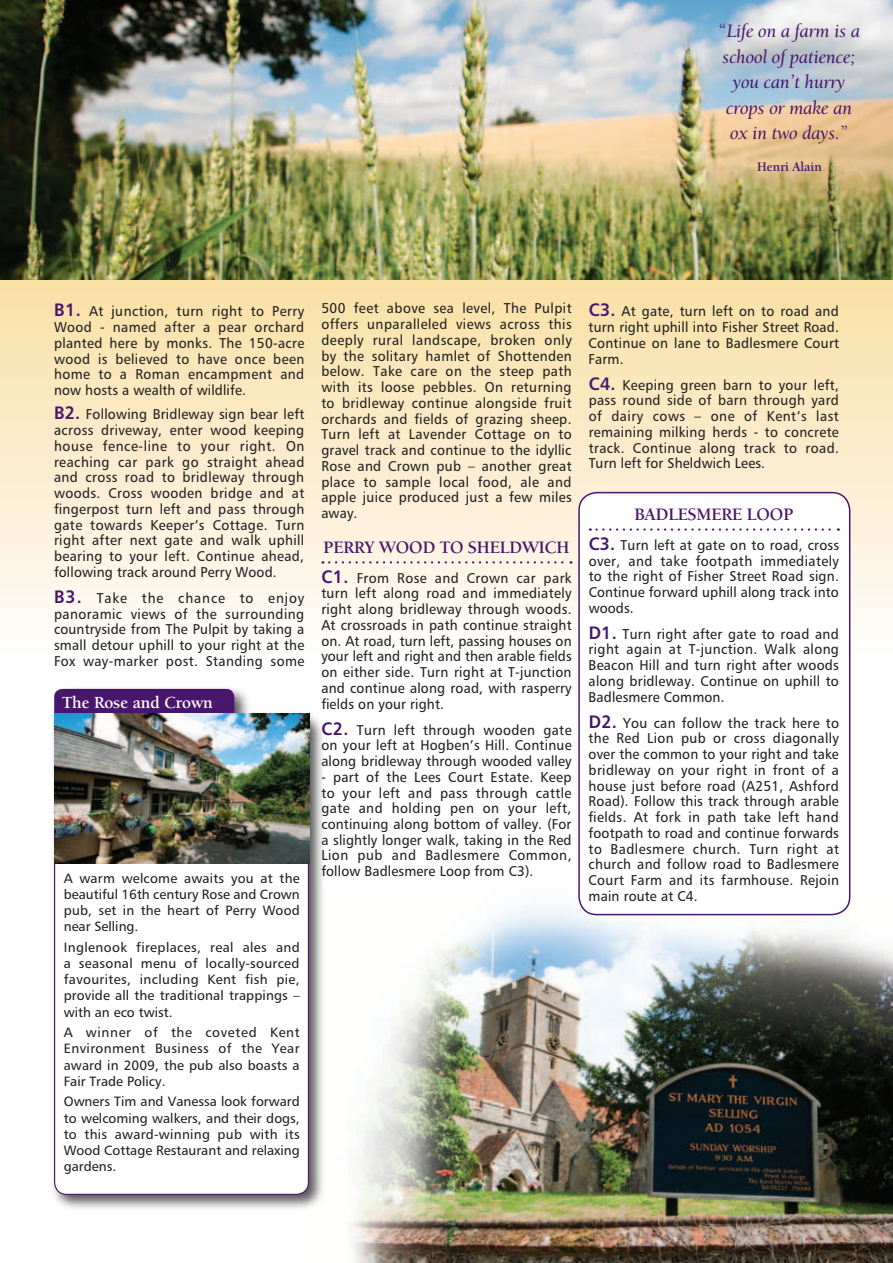
<style>
.page{position:relative;width:893px;height:1263px;background:#fff}
.page>*{position:absolute;margin:0;border:0;box-sizing:border-box;transform-origin:0 0}
.t1{font:19.5px/25.5px "Berkeley Oldstyle IT Cby BT Med Ital";color:#48166d;text-align:center}
.t2{font:700 18px "Berkeley Oldstyle IT Cby BT";color:#48166d}
.t3{font:700 17.4px "Berkeley Oldstyle IT Cby BT";color:#fff}
.t4{font:14.25px/15.8px "Humanist 777 BT Roman B";letter-spacing:.015em;color:#231f20;text-align:justify;scale:.95 1}
.t5{font:13.5px/16.2px "Humanist 777 BT Roman B";letter-spacing:.005em;color:#231f20;text-align:justify}
.t6{font:700 13.5px "Berkeley Oldstyle IT Cby BT";color:#48166d}
.s1{font-family:"Berkeley Oldstyle IT Cby BT"}
.s2{font-family:"Humanist 777 BT Bold B";font-size:18px;color:#48166d}
</style>
<div class="page">
<img style="left:349px;top:889px;width:544px;height:374px">
<div style="left:0;top:269px;width:893px;height:577px;background:linear-gradient(to bottom,#f9e1ac,#fff)"></div>
<img style="left:0;top:0;width:893px;height:280px">
<div style="left:50px;top:685px;width:201px;height:59px;background:#231f20;opacity:.75"></div>
<div style="left:54px;top:689px;width:180px;height:39px;background:#48166d;border-radius:8px"></div>
<div style="left:50px;top:710px;width:276px;height:501px;background:#231f20;opacity:.75"></div>
<div style="left:55px;top:714px;width:253px;height:480px;background:#fff;border-radius:12px"></div>
<img style="left:54px;top:713px;width:255px;height:150px">
<div style="left:579px;top:493px;width:271px;height:421px;background:#fff;border-radius:18px"></div>
<div style="left:578px;top:492px;width:272px;height:423px;border:2px solid #48166d;border-radius:18px"></div>
<svg style="left:329px;top:561px;width:242px;height:2px"></svg>
<svg style="left:590px;top:528px;width:249px;height:3px"></svg>
<h1 class="t1" style="left:719px;top:18px;width:143px"><span class="s1">“</span>Life on a farm is a school of patience; you can’t hurry crops or make an ox in two days.<span class="s1">”</span></h1>
<p class="t6" style="left:757px;top:158px;width:66px">Henri Alain</p>
<p class="t4" style="left:54px;top:303px;width:265px"><span class="s2">B1.</span> At junction, turn right to Perry Wood - named after a pear orchard planted here by monks. The 150-acre wood is believed to have once been home to a Roman encampment and now hosts a wealth of wildlife.</p>
<p class="t4" style="left:54px;top:406px;width:265px"><span class="s2">B2.</span> Following Bridleway sign bear left across driveway, enter wood keeping house fence-line to your right. On reaching car park go straight ahead and cross road to bridleway through woods. Cross wooden bridge and at fingerpost turn left and pass through gate towards Keeper’s Cottage. Turn right after next gate and walk uphill bearing to your left. Continue ahead, following track around Perry Wood.</p>
<p class="t4" style="left:54px;top:590px;width:265px"><span class="s2">B3.</span> Take the chance to enjoy panoramic views of the surrounding countryside from The Pulpit by taking a small detour uphill to your right at the Fox way-marker post. Standing some</p>
<p class="t3" style="left:63px;top:691px;width:152px">The Rose and Crown</p>
<p class="t5" style="left:64px;top:869px;width:238px">A warm welcome awaits you at the beautiful 16th century Rose and Crown pub, set in the heart of Perry Wood near Selling.</p>
<p class="t5" style="left:64px;top:939px;width:238px">Inglenook fireplaces, real ales and a seasonal menu of locally-sourced favourites, including Kent fish pie, provide all the traditional trappings – with an eco twist.</p>
<p class="t5" style="left:64px;top:1024px;width:237px">A winner of the coveted Kent Environment Business of the Year award in 2009, the pub also boasts a Fair Trade Policy.</p>
<p class="t5" style="left:64px;top:1093px;width:238px">Owners Tim and Vanessa look forward to welcoming walkers, and their dogs, to this award-winning pub with its Wood Cottage Restaurant and relaxing gardens.</p>
<p class="t4" style="left:321px;top:300px;width:265px">500 feet above sea level, The Pulpit offers unparalleled views across this deeply rural landscape, broken only by the solitary hamlet of Shottenden below. Take care on the steep path with its loose pebbles. On returning to bridleway continue alongside fruit orchards and fields of grazing sheep.<br>Turn left at Lavender Cottage on to gravel track and continue to the idyllic Rose and Crown pub – another great place to sample local food, ale and apple juice produced just a few miles away.</p>
<p class="t2" style="left:324px;top:536px;width:71px">PERRY WOO</p>
<p class="t2" style="left:423px;top:536px;width:57px">D TO SHEL</p>
<p class="t2" style="left:509px;top:536px;width:60px">DWICH</p>
<p class="t4" style="left:321px;top:569px;width:265px"><span class="s2">C1.</span> From Rose and Crown car park turn left along road and immediately right along bridleway through woods.<br>At crossroads in path continue straight on. At road, turn left, passing houses on your left and right and then arable fields on either side. Turn right at T-junction and continue along road, with rasperry fields on your right.</p>
<p class="t4" style="left:321px;top:721px;width:265px"><span class="s2">C2.</span> Turn left through wooden gate on your left at Hogben’s Hill. Continue along bridleway through wooded valley</p>
<p class="t4" style="left:321px;top:769px;width:265px">- part of the Lees Court Estate. Keep to your left and pass through cattle gate and holding pen on your left, continuing along bottom of valley. (For a slightly longer walk, taking in the Red Lion pub and Badlesmere Common, follow Badlesmere Loop from C3).</p>
<p class="t4" style="left:589px;top:303px;width:265px"><span class="s2">C3.</span> At gate, turn left on to road and turn right uphill into Fisher Street Road.<br>Continue on lane to Badlesmere Court Farm.</p>
<p class="t4" style="left:589px;top:376px;width:265px"><span class="s2">C4.</span> Keeping green barn to your left, pass round side of barn through yard of dairy cows – one of Kent’s last remaining milking herds - to concrete track. Continue along track to road.<br>Turn left for Sheldwich Lees.</p>
<p class="t2" style="left:634px;top:503px;width:159px">Badlesmere Loop</p>
<p class="t4" style="left:589px;top:537px;width:265px"><span class="s2">C3.</span> Turn left at gate on to road, cross over, and take footpath immediately to the right of Fisher Street Road sign.<br>Continue forward uphill along track into woods.</p>
<p class="t4" style="left:589px;top:625px;width:265px"><span class="s2">D1.</span> Turn right after gate to road and right again at T-junction. Walk along Beacon Hill and turn right after woods along bridleway. Continue on uphill to Badlesmere Common.</p>
<p class="t4" style="left:589px;top:714px;width:265px"><span class="s2">D2.</span> You can follow the track here to the Red Lion pub or cross diagonally over the common to your right and take bridleway on your right in front of a house just before road (A251, Ashford Road). Follow this track through arable fields. At fork in path take left hand footpath to road and continue forwards to Badlesmere church. Turn right at church and follow road to Badlesmere Court Farm and its farmhouse. Rejoin main route at C4.</p>
</div>
